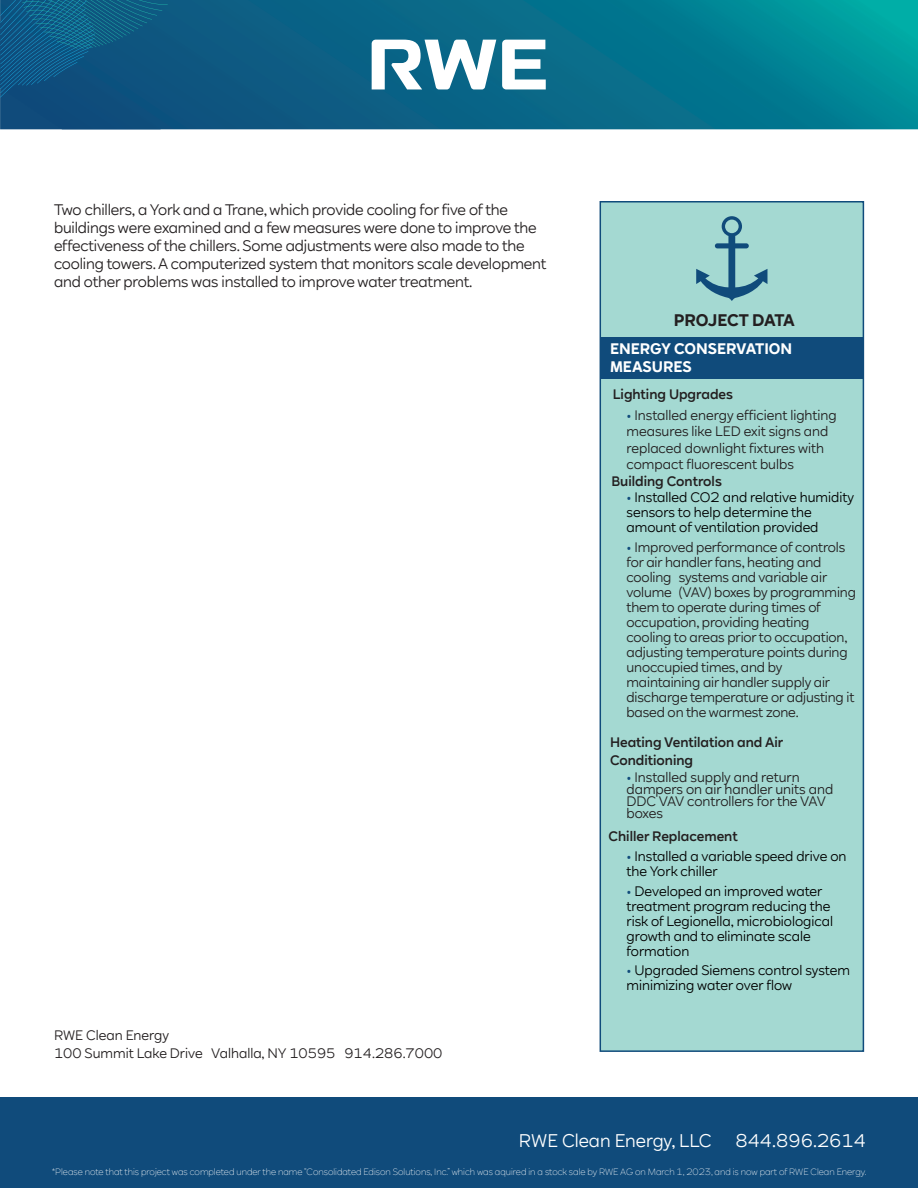
<style>
.page{position:relative;width:918px;height:1188px;background:#fff}
.page>*{position:absolute;margin:0;border:0;box-sizing:border-box;transform-origin:0 0}
.main_text{font:18px "RWE Sans";color:#fff}
.Highlight_text_no_ru{font:700 16.5px "RWE Sans";letter-spacing:-.02em;color:#231f20}
.main_text-2{font:15px/18px "RWE Sans";letter-spacing:-.01em;color:#231f20}
.Highlight_text_no_ru-2{font:700 15px/18px "RWE Sans";color:#fff}
.Highlight_text_no_ru-3{font:13.5px/15px "RWE Sans";letter-spacing:-.01em;color:#231f20}
.Highlight_text_no_ru-4{font:13.5px/15px "RWE Sans";color:#000}
.Highlight_text_no_ru-5{font:500 13.5px/18px "RWE Sans";color:#231f20}
.main_text-3{font:13.5px/18px "RWE Sans";color:#231f20}
.t1{font:300 9px "RWE Sans";color:#fff}
.s1{color:#104b7b}
</style>
<div class="page">
<div style="left:599px;top:201px;width:266px;height:851px;background:#a4d9d2"></div>
<div style="left:600px;top:337px;width:262px;height:41px;background:#104b7b"></div>
<svg style="left:696px;top:216px;width:71px;height:85px;background:#81b8bd"></svg>
<img style="left:168px;top:0;width:750px;height:129px">
<svg style="left:0;top:0;width:168px;height:129px;background:#0e5682"></svg>
<svg style="left:372px;top:40px;width:174px;height:49px"></svg>
<div style="left:0;top:1098px;width:918px;height:90px;background:#104b7b"></div>
<p class="main_text-2" style="left:54px;top:201px;width:494px">Two chillers, a York and a Trane, which provide cooling for five of the buildings were examined and a few measures were done to improve the effectiveness of the chillers. Some adjustments were also made to the cooling towers. A computerized system that monitors scale development and other problems was installed to improve water treatment.</p>
<p class="main_text-3" style="left:54px;top:1027px;width:390px">RWE Clean Energy<br>100 Summit Lake Drive Valhalla, NY 10595 914.286.7000</p>
<p class="Highlight_text_no_ru" style="left:674px;top:309px;width:123px">PROJECT DATA</p>
<p class="Highlight_text_no_ru-2" style="left:610px;top:340px;width:184px">ENERGY CONSERVATION<br>MEASURES</p>
<p class="Highlight_text_no_ru-5" style="left:613px;top:385px;width:122px">Lighting Upgrades</p>
<p class="Highlight_text_no_ru-3" style="left:627px;top:408px;width:212px"><span class="s1">•</span> Installed energy efficient lighting</p>
<p class="Highlight_text_no_ru-3" style="left:627px;top:424px;width:203px">measures like LED exit signs and</p>
<p class="Highlight_text_no_ru-3" style="left:627px;top:441px;width:199px">replaced downlight fixtures with</p>
<p class="Highlight_text_no_ru-3" style="left:627px;top:457px;width:169px">compact fluorescent bulbs</p>
<p class="Highlight_text_no_ru-5" style="left:611px;top:472px;width:112px">Building Controls</p>
<p class="Highlight_text_no_ru-4" style="left:627px;top:490px;width:229px"><span class="s1">•</span> Installed CO2 and relative humidity sensors to help determine the amount of ventilation provided</p>
<p class="Highlight_text_no_ru-3" style="left:627px;top:540px;width:231px"><span class="s1">•</span> Improved performance of controls for air handler fans, heating and cooling systems and variable air volume (VAV) boxes by programming them to operate during times of occupation, providing heating cooling to areas prior to occupation, adjusting temperature points during unoccupied times, and by maintaining air handler supply air discharge temperature or adjusting it based on the warmest zone.</p>
<p class="Highlight_text_no_ru-5" style="left:610px;top:734px;width:175px">Heating Ventilation and Air<br>Conditioning</p>
<p class="Highlight_text_no_ru-3" style="left:627px;top:771px;width:208px;line-height:12px"><span class="s1">•</span> Installed supply and return dampers on air handler units and<br>DDC VAV controllers for the VAV boxes</p>
<p class="Highlight_text_no_ru-5" style="left:609px;top:828px;width:131px">Chiller Replacement</p>
<p class="Highlight_text_no_ru-4" style="left:627px;top:849px;width:222px"><span class="s1">•</span> Installed a variable speed drive on the York chiller</p>
<p class="Highlight_text_no_ru-4" style="left:627px;top:884px;width:208px"><span class="s1">•</span> Developed an improved water treatment program reducing the risk of Legionella, microbiological growth and to eliminate scale formation</p>
<p class="Highlight_text_no_ru-4" style="left:627px;top:963px;width:225px"><span class="s1">•</span> Upgraded Siemens control system minimizing water over flow</p>
<p class="main_text" style="left:519px;top:1129px;width:194px">RWE Clean Energy, LLC</p>
<p class="main_text" style="left:735px;top:1129px;width:132px">844.896.2614</p>
<p class="t1" style="left:52px;top:1166px;width:816px">*Please note that this project was completed under the name “Consolidated Edison Solutions, Inc.” which was aquired in a stock sale by RWE AG on March 1, 2023, and is now part of RWE Clean Energy.</p>
</div>
